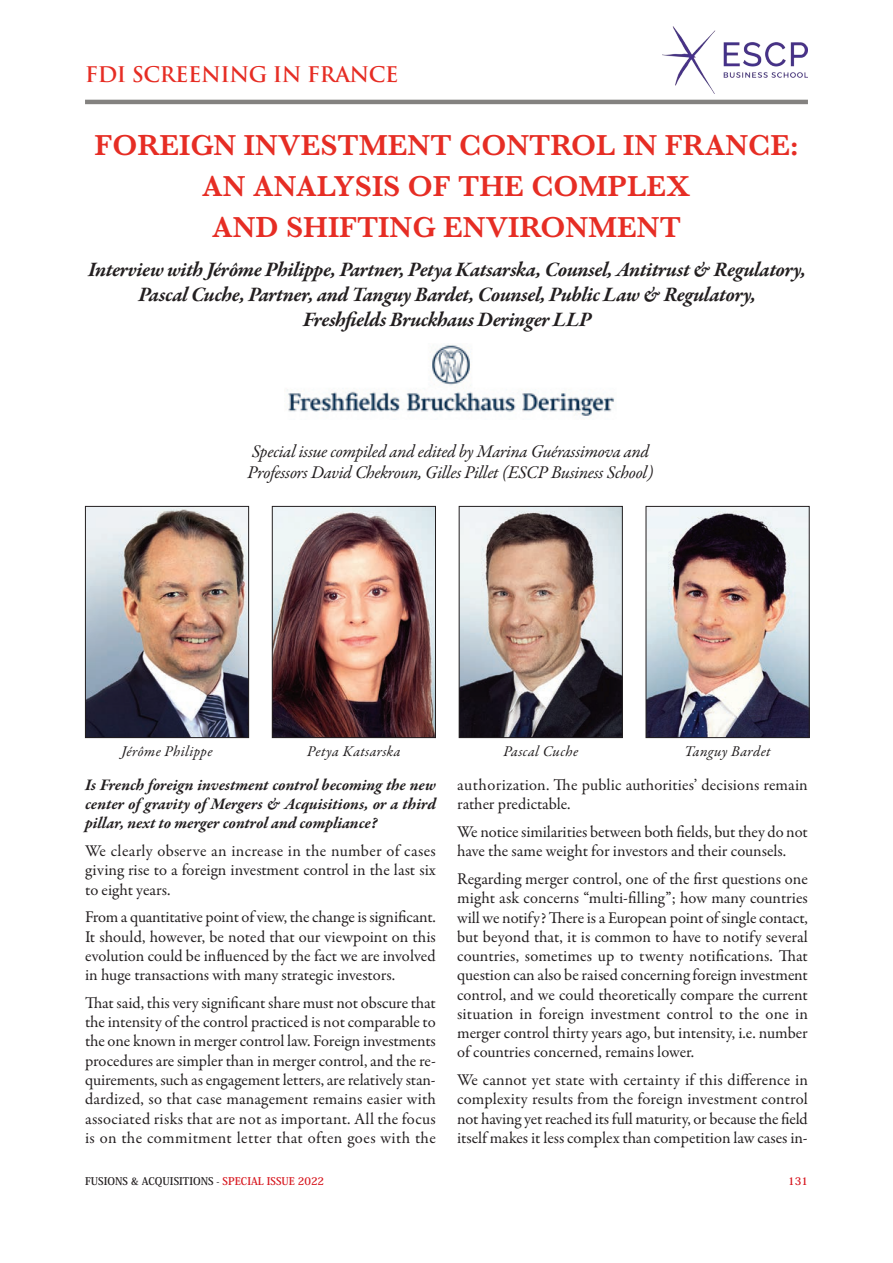
<style>
.page{position:relative;width:893px;height:1263px;background:#fff}
.page>*{position:absolute;margin:0;border:0;box-sizing:border-box;transform-origin:0 0}
.t1{font:600 30px "Baskerville";color:#e62d24}
.t2{font:italic 700 21px "Garamond Premr Pro";letter-spacing:-.015em;color:#231f20}
.t3{font:700 21px "Trajan Pro";letter-spacing:-.02em;color:#e62d24}
.t4{font:italic 18px "Garamond Premr Pro";letter-spacing:-.015em;color:#231f20}
.t5{font:16.5px/19.2px "Garamond Premr Pro";color:#231f20;text-align:justify}
.t6{font:italic 700 16.5px/19.2px "Garamond Premr Pro";color:#231f20;text-align:justify}
.t7{font:italic 15px "Garamond Premr Pro";letter-spacing:.02em;color:#231f20}
.t8{font:700 10.5px "Koz Min Pro";color:#231f20}
.t9{font:700 10.5px "Koz Min Pro";color:#d7171f}
.s1{color:#d7171f}
</style>
<div class="page">
<img style="left:662px;top:26px;width:146px;height:68px">
<hr style="left:85px;top:100px;width:723px;height:4px;background:#848280">
<img style="left:287px;top:345px;width:327px;height:71px">
<img style="left:87px;top:508px;width:160px;height:228px">
<div style="left:85px;top:506px;width:164px;height:232px;border:1px solid #231f20"></div>
<img style="left:648px;top:508px;width:160px;height:228px">
<div style="left:646px;top:506px;width:164px;height:232px;border:1px solid #231f20"></div>
<img style="left:274px;top:508px;width:160px;height:228px">
<div style="left:272px;top:506px;width:164px;height:232px;border:1px solid #231f20"></div>
<img style="left:461px;top:508px;width:160px;height:228px">
<div style="left:459px;top:506px;width:164px;height:232px;border:1px solid #231f20"></div>
<p class="t3" style="left:85px;top:63px;width:315px">FDI SCREENING IN FRANCE</p>
<p class="t1" style="left:95px;top:128px;width:705px">FOREIGN INVESTMENT CONTROL IN FRANCE:</p>
<p class="t1" style="left:202px;top:169px;width:490px">AN ANALYSIS OF THE COMPLEX</p>
<p class="t1" style="left:212px;top:210px;width:470px">AND SHIFTING ENVIRONMENT</p>
<p class="t2" style="left:88px;top:261px;width:720px">Interview with Jérôme Philippe, Partner, Petya Katsarska, Counsel, Antitrust &amp; Regulatory,</p>
<p class="t2" style="left:138px;top:286px;width:619px">Pascal Cuche, Partner, and Tanguy Bardet, Counsel, Public Law &amp; Regulatory,</p>
<p class="t2" style="left:303px;top:311px;width:290px">Freshfields Bruckhaus Deringer LLP</p>
<p class="t4" style="left:252px;top:444px;width:399px">Special issue compiled and edited by Marina Guérassimova and</p>
<p class="t4" style="left:248px;top:465px;width:407px">Professors David Chekroun, Gilles Pillet (ESCP Business School)</p>
<p class="t7" style="left:121px;top:745px;width:93px">Jérôme Philippe</p>
<p class="t7" style="left:307px;top:745px;width:95px">Petya Katsarska</p>
<p class="t7" style="left:503px;top:745px;width:76px">Pascal Cuche</p>
<p class="t7" style="left:685px;top:745px;width:88px">Tanguy Bardet</p>
<p class="t6" style="left:85px;top:777px;width:352px">Is French foreign investment control becoming the new center of gravity of Mergers &amp; Acquisitions, or a third pillar, next to merger control and compliance?</p>
<p class="t5" style="left:85px;top:843px;width:352px">We clearly observe an increase in the number of cases giving rise to a foreign investment control in the last six to eight years.</p>
<p class="t5" style="left:85px;top:909px;width:352px">From a quantitative point of view, the change is significant.<br>It should, however, be noted that our viewpoint on this evolution could be influenced by the fact we are involved in huge transactions with many strategic investors.</p>
<p class="t5" style="left:85px;top:995px;width:352px">That said, this very significant share must not obscure that the intensity of the control practiced is not comparable to the one known in merger control law. Foreign investments procedures are simpler than in merger control, and the re&shy;quirements, such as engagement letters, are relatively stan&shy;dardized, so that case management remains easier with associated risks that are not as important. All the focus is on the commitment letter that often goes with the</p>
<p class="t5" style="left:457px;top:777px;width:352px">authorization. The public authorities’ decisions remain rather predictable.</p>
<p class="t5" style="left:457px;top:824px;width:352px">We notice similarities between both fields, but they do not have the same weight for investors and their counsels.</p>
<p class="t5" style="left:457px;top:871px;width:352px">Regarding merger control, one of the first questions one might ask concerns “multi-filling”; how many countries will we notify? There is a European point of single contact, but beyond that, it is common to have to notify several countries, sometimes up to twenty notifications. That question can also be raised concerning foreign investment control, and we could theoretically compare the current situation in foreign investment control to the one in merger control thirty years ago, but intensity, i.e. number of countries concerned, remains lower.</p>
<p class="t5" style="left:457px;top:1072px;width:352px">We cannot yet state with certainty if this difference in complexity results from the foreign investment control not having yet reached its full maturity, or because the field itself makes it less complex than competition law cases in-</p>
<p class="t8" style="left:85px;top:1176px;width:241px">FUSIONS &amp; ACQUISITIONS - <span class="s1">SPECIAL ISSUE 2022</span></p>
<p class="t9" style="left:788px;top:1176px;width:21px">131</p>
</div>
